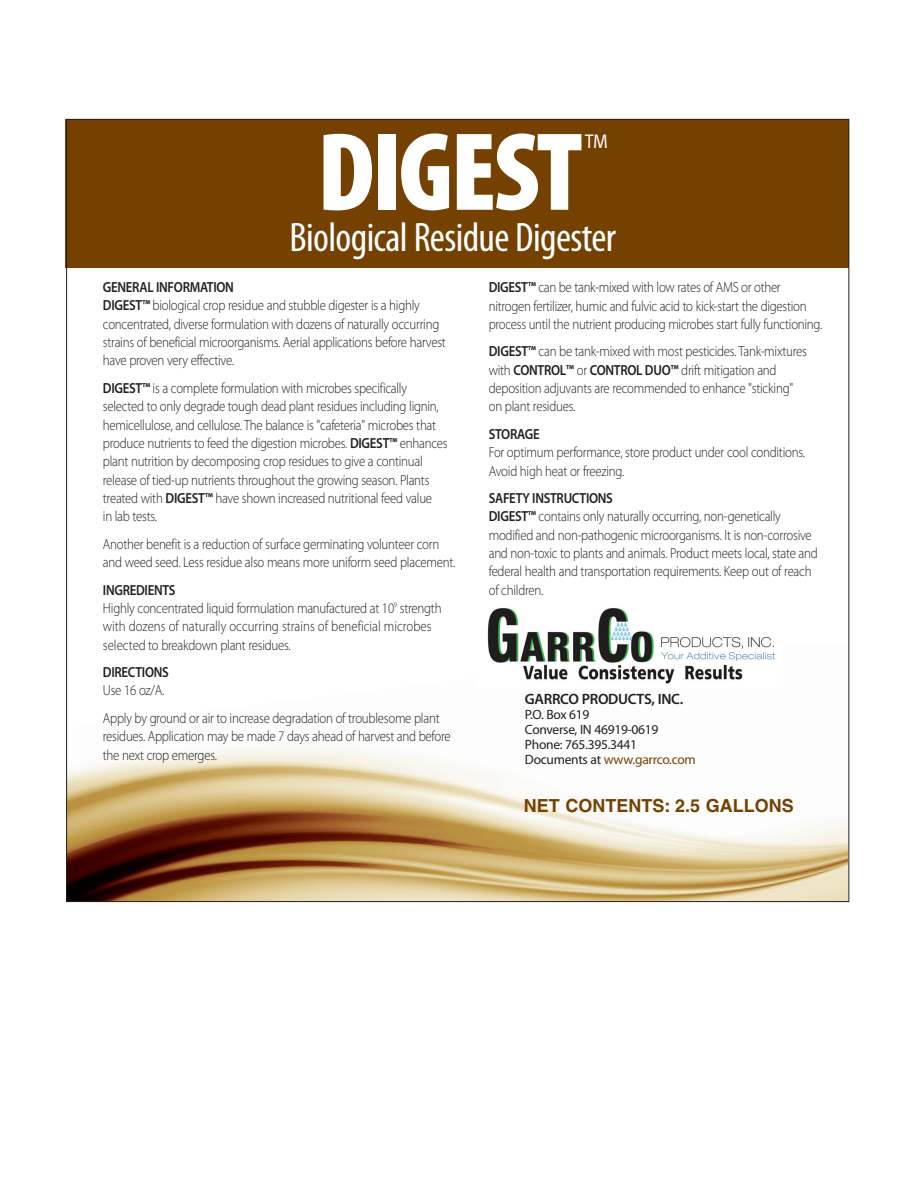
<style>
.page{position:relative;width:918px;height:1188px;background:#fff}
.page>*{position:absolute;margin:0;border:0;box-sizing:border-box;transform-origin:0 0}
.t1{font:900 condensed 112.2px "Myriad Pro";letter-spacing:-.025em;color:#fff}
.t2{font:300 condensed 49.65px "Myriad Pro";color:#fff}
.t3{font:condensed 41.4px "Myriad Pro";letter-spacing:-.015em;color:#fff}
.t4{font:700 18px "Helvetica";color:#754100}
.t5{font:600 15px "Myriad Pro";letter-spacing:-.02em;color:#231f20}
.t6{font:300 14.7px/18.3px "Myriad Pro";letter-spacing:-.02em;color:#231f20;scale:.88 1}
.t7{font:600 14.7px "Myriad Pro";letter-spacing:-.02em;color:#231f20;scale:.88 1}
.t8{font:13.5px/15px "Myriad Pro";letter-spacing:-.02em;color:#231f20}
.s1{font-weight:600}
.s2{color:#754100}
</style>
<div class="page">
<div style="left:65px;top:119px;width:784px;height:149px;background:#754100"></div>
<img style="left:68px;top:748px;width:779px;height:152px">
<img style="left:487px;top:608px;width:289px;height:76px">
<h1 class="t1" style="left:317px;top:130px;width:267px">DIGEST</h1>
<h2 class="t2" style="left:584px;top:133px;width:26px">™</h2>
<h3 class="t3" style="left:290px;top:222px;width:328px">Biological Residue Digester</h3>
<p class="t6" style="left:103px;top:279px;width:391px"><span class="s1">GENERAL INFORMATION<br>DIGEST™</span> biological crop residue and stubble digester is a highly concentrated, diverse formulation with dozens of naturally occurring strains of beneficial microorganisms. Aerial applications before harvest have proven very effective.</p>
<p class="t6" style="left:103px;top:380px;width:393px"><span class="s1">DIGEST™</span> is a complete formulation with microbes specifically selected to only degrade tough dead plant residues including lignin, hemicellulose, and cellulose. The balance is "cafeteria" microbes that produce nutrients to feed the digestion microbes. <span class="s1">DIGEST™</span> enhances plant nutrition by decomposing crop residues to give a continual release of tied-up nutrients throughout the growing season. Plants treated with <span class="s1">DIGEST™</span> have shown increased nutritional feed value<br>in lab tests.</p>
<p class="t6" style="left:103px;top:536px;width:402px">Another benefit is a reduction of surface germinating volunteer corn and weed seed. Less residue also means more uniform seed placement.</p>
<p class="t6" style="left:103px;top:582px;width:386px"><span class="s1">INGREDIENTS<br></span>Highly concentrated liquid formulation manufactured at 10<sup>9</sup> strength with dozens of naturally occurring strains of beneficial microbes selected to breakdown plant residues.</p>
<p class="t7" style="left:103px;top:667px;width:77px">DIRECTIONS</p>
<p class="t6" style="left:103px;top:678px;width:384px;line-height:27.5px">Use 16 oz/A.<br>Apply by ground or air to increase degradation of troublesome plant</p>
<p class="t6" style="left:103px;top:729px;width:397px">residues. Application may be made 7 days ahead of harvest and before the next crop emerges.</p>
<p class="t6" style="left:489px;top:280px;width:381px"><span class="s1">DIGEST™</span> can be tank-mixed with low rates of AMS or other nitrogen fertilizer, humic and fulvic acid to kick-start the digestion process until the nutrient producing microbes start fully functioning.</p>
<p class="t6" style="left:489px;top:344px;width:363px"><span class="s1">DIGEST™</span> can be tank-mixed with most pesticides. Tank-mixtures with <span class="s1">CONTROL™</span> or <span class="s1">CONTROL DUO™</span> drift mitigation and deposition adjuvants are recommended to enhance "sticking" on plant residues.</p>
<p class="t7" style="left:489px;top:428px;width:59px">STORAGE</p>
<p class="t6" style="left:489px;top:445px;width:361px">For optimum performance, store product under cool conditions.<br>Avoid high heat or freezing.</p>
<p class="t6" style="left:489px;top:490px;width:376px"><span class="s1">SAFETY INSTRUCTIONS<br>DIGEST™</span> contains only naturally occurring, non-genetically modified and non-pathogenic microorganisms. It is non-corrosive and non-toxic to plants and animals. Product meets local, state and federal health and transportation requirements. Keep out of reach of children.</p>
<p class="t5" style="left:525px;top:694px;width:160px">GARRCO PRODUCTS, INC.</p>
<p class="t8" style="left:525px;top:709px;width:172px">P.O. Box 619<br>Converse, IN 46919-0619<br>Phone: 765.395.3441<br>Documents at <span class="s2">www.garrco.com</span></p>
<p class="t4" style="left:524px;top:799px;width:271px">NET CONTENTS: 2.5 GALLONS</p>
</div>
